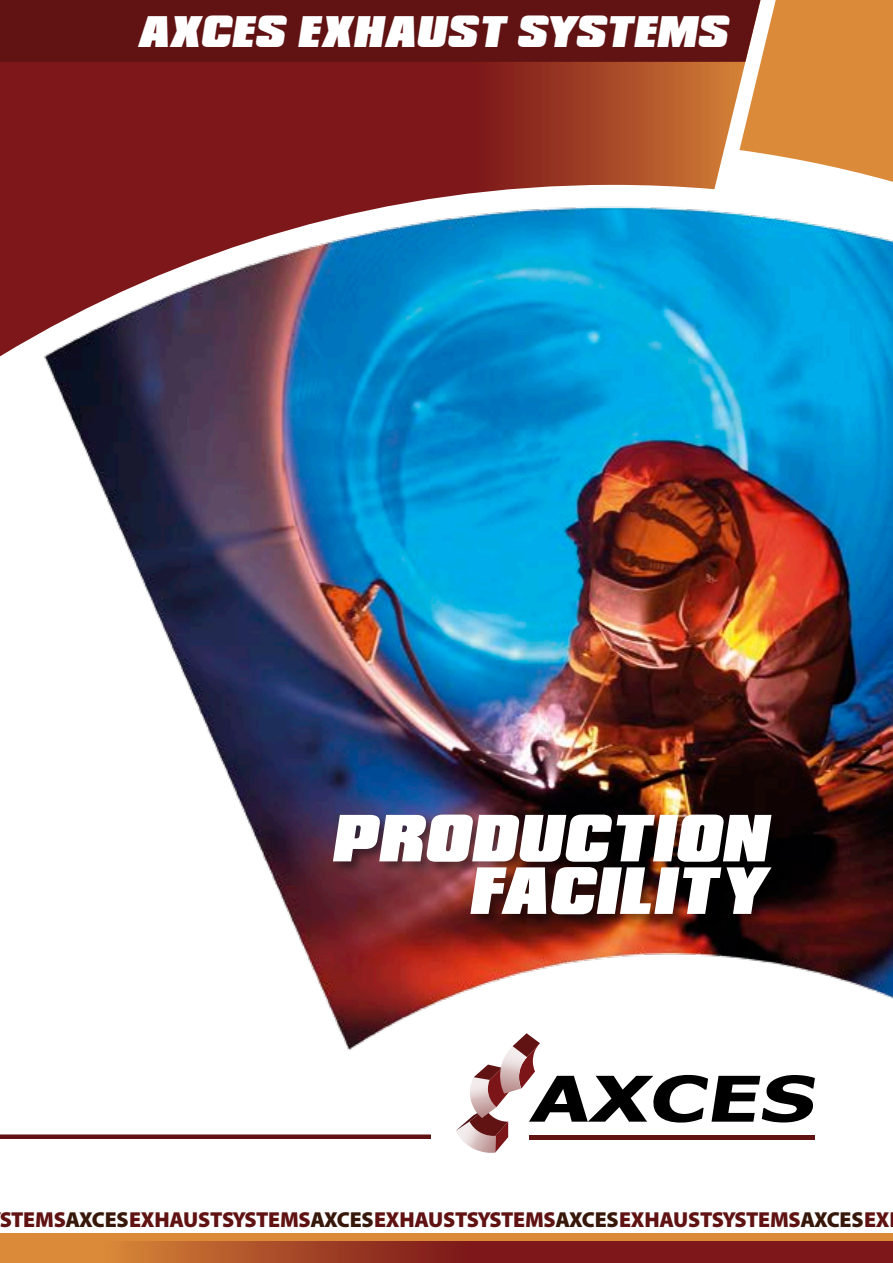
<style>
.page{position:relative;width:893px;height:1263px;background:#fff}
.page>*{position:absolute;margin:0;border:0;box-sizing:border-box;transform-origin:0 0}
.Kop_Cover{font:italic 63px/52.5px "Compacta ICG Black";letter-spacing:-.01em;color:#fff;text-align:right}
.Kop_Cover-2{font:italic 42px "Compacta ICG Black";letter-spacing:-.01em;color:#fff}
.Kop_Cover-3{font:900 21.75px "Myriad Pro";letter-spacing:-.01em;color:#611213}
.s1{color:#37180a}
</style>
<div class="page">
<img style="left:0;top:216px;width:893px;height:835px">
<div style="left:331px;top:812px;width:454px;height:116px;background:#000;opacity:.45"></div>
<svg style="left:0;top:62px;width:760px;height:294px;background:#685867"></svg>
<svg style="left:739px;top:0;width:154px;height:188px"></svg>
<div style="left:0;top:1233px;width:893px;height:30px;background:#db8a39"></div>
<svg style="left:129px;top:1242px;width:764px;height:21px;background:#8f2d1f"></svg>
<div style="left:0;top:1134px;width:431px;height:5px;background:#611213"></div>
<svg style="left:456px;top:1033px;width:359px;height:120px"></svg>
<div style="left:0;top:0;width:760px;height:62px;background:#611213"></div>
<p class="Kop_Cover-2" style="left:136px;top:9px;width:593px">AXCES EXHAUST SYSTEMS</p>
<p class="Kop_Cover" style="left:330px;top:812px;width:439px">PRODUCTION<br>FACILITY</p>
<p class="Kop_Cover-3" style="left:0;top:1207px;width:891px">STEMS<span class="s1">AXCES</span> EXHAUSTSYSTEMS<span class="s1">AXCES</span> EXHAUSTSYSTEMS<span class="s1">AXCES</span> EXHAUSTSYSTEMS<span class="s1">AXCES</span> EX</p>
</div>
